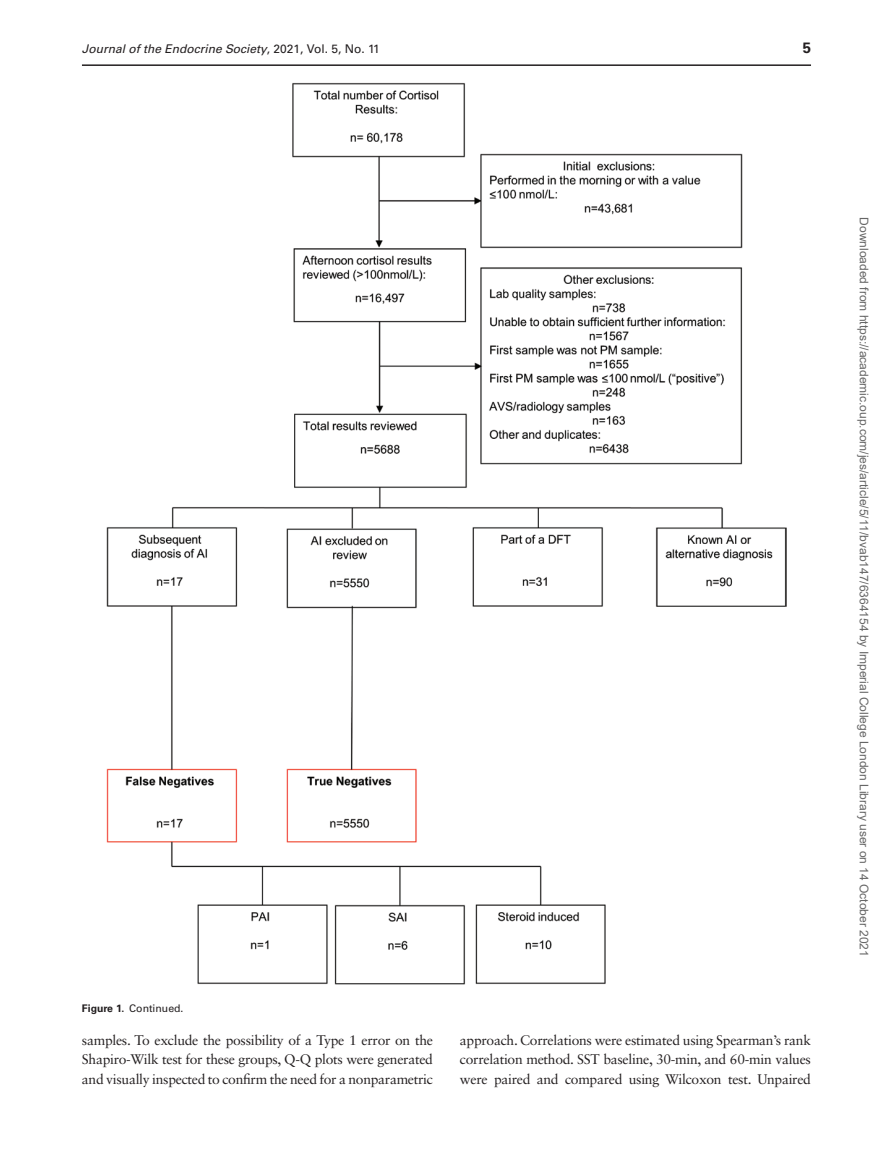
<style>
.page{position:relative;width:893px;height:1174px;background:#fff}
.page>*{position:absolute;margin:0;border:0;box-sizing:border-box;transform-origin:0 0}
.t1{font:700 15px "Univers LT Std";color:#231f20}
.t2{font:13.8px/19.5px "Sabon LT Std";letter-spacing:-.02em;color:#231f20;text-align:justify}
.t3{font:12px "Arial";color:#666}
.t4{font:italic 12px "Univers LT Std";color:#231f20}
.t5{font:10.5px "Univers LT Std";color:#231f20}
.s1{font-style:normal}
.s2{font-weight:700}
</style>
<div class="page">
<hr style="left:82px;top:64px;width:729px;height:2px;background:#231f20">
<img style="left:107px;top:82px;width:679px;height:902px">
<p class="t4" style="left:82px;top:42px;width:299px">Journal of the Endocrine Society<span class="s1">, 2021, Vol. 5, No. 11</span></p>
<p class="t1" style="left:803px;top:39px;width:10px">5</p>
<p class="t5" style="left:82px;top:1001px;width:103px"><span class="s2">Figure 1.</span> Continued.</p>
<p class="t2" style="left:82px;top:1030px;width:353px">samples. To exclude the possibility of a Type 1 error on the Shapiro-Wilk test for these groups, Q-Q plots were generated and visually inspected to confirm the need for a nonparametric</p>
<p class="t2" style="left:460px;top:1030px;width:353px">approach. Correlations were estimated using Spearman’s rank correlation method. SST baseline, 30-min, and 60-min values were paired and compared using Wilcoxon test. Unpaired</p>
<p class="t3" style="left:868px;top:217px;width:741px;rotate:90deg">Downloaded from https://academic.oup.com/jes/article/5/11/bvab147/6364154 by Imperial College London Library user on 14 October 2021</p>
</div>
